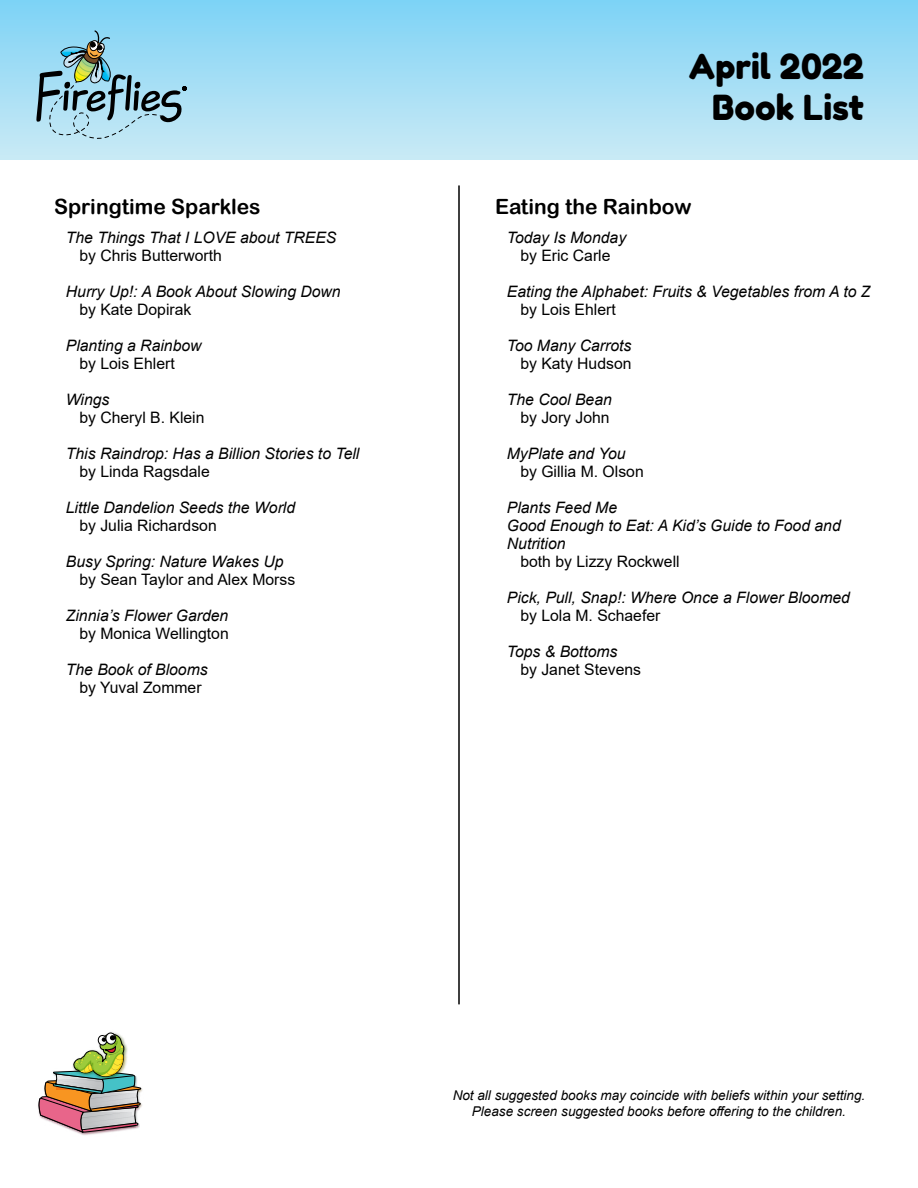
<style>
.page{position:relative;width:918px;height:1188px;background:#fff}
.page>*{position:absolute;margin:0;border:0;box-sizing:border-box;transform-origin:0 0}
.t1{font:34.5px/41.4px "Fredoka One";color:#000;text-align:right}
.t2{font:21px "Arial Rounded MT Bold";color:#000}
.t3{font:italic 15.75px/18px "Arial";color:#000}
.t4{font:15.75px "Arial";color:#000}
.t5{font:italic 13.5px/16.2px "Arial";color:#000;text-align:center}
</style>
<div class="page">
<div style="left:0;top:0;width:918px;height:160px;background:linear-gradient(to bottom,#7dd2f6,#caeaf5)"></div>
<hr style="left:458px;top:185px;width:2px;height:819px;background:#000">
<svg style="left:36px;top:30px;width:150px;height:115px;background:#8fbecd"></svg>
<img style="left:38px;top:1088px;width:105px;height:47px">
<img style="left:39px;top:1033px;width:102px;height:99px">
<h2 class="t2" style="left:54px;top:194px;width:208px">Springtime Sparkles</h2>
<p class="t3" style="left:66px;top:229px;width:272px">The Things That I LOVE about TREES</p>
<p class="t4" style="left:79px;top:244px;width:144px">by Chris Butterworth</p>
<p class="t3" style="left:66px;top:283px;width:276px">Hurry Up!: A Book About Slowing Down</p>
<p class="t4" style="left:79px;top:298px;width:114px">by Kate Dopirak</p>
<p class="t3" style="left:66px;top:337px;width:137px">Planting a Rainbow</p>
<p class="t4" style="left:79px;top:352px;width:97px">by Lois Ehlert</p>
<p class="t3" style="left:66px;top:391px;width:45px">Wings</p>
<p class="t4" style="left:79px;top:406px;width:127px">by Cheryl B. Klein</p>
<p class="t3" style="left:66px;top:445px;width:295px">This Raindrop: Has a Billion Stories to Tell</p>
<p class="t4" style="left:79px;top:460px;width:132px">by Linda Ragsdale</p>
<p class="t3" style="left:66px;top:499px;width:231px">Little Dandelion Seeds the World</p>
<p class="t4" style="left:79px;top:514px;width:139px">by Julia Richardson</p>
<p class="t3" style="left:66px;top:553px;width:219px">Busy Spring: Nature Wakes Up</p>
<p class="t4" style="left:79px;top:568px;width:217px">by Sean Taylor and Alex Morss</p>
<p class="t3" style="left:66px;top:607px;width:164px">Zinnia’s Flower Garden</p>
<p class="t4" style="left:79px;top:622px;width:151px">by Monica Wellington</p>
<p class="t3" style="left:66px;top:661px;width:143px">The Book of Blooms</p>
<p class="t4" style="left:79px;top:677px;width:124px">by Yuval Zommer</p>
<h1 class="t1" style="left:689px;top:46px;width:177px">April 2022<br>Book List</h1>
<h2 class="t2" style="left:495px;top:194px;width:198px">Eating the Rainbow</h2>
<p class="t3" style="left:507px;top:229px;width:121px">Today Is Monday</p>
<p class="t4" style="left:520px;top:244px;width:92px">by Eric Carle</p>
<p class="t3" style="left:507px;top:283px;width:365px">Eating the Alphabet: Fruits &amp; Vegetables from A to Z</p>
<p class="t4" style="left:520px;top:298px;width:97px">by Lois Ehlert</p>
<p class="t3" style="left:507px;top:337px;width:126px">Too Many Carrots</p>
<p class="t4" style="left:520px;top:352px;width:113px">by Katy Hudson</p>
<p class="t3" style="left:507px;top:391px;width:107px">The Cool Bean</p>
<p class="t4" style="left:520px;top:406px;width:91px">by Jory John</p>
<p class="t3" style="left:507px;top:445px;width:120px">MyPlate and You</p>
<p class="t4" style="left:520px;top:460px;width:125px">by Gillia M. Olson</p>
<p class="t3" style="left:507px;top:499px;width:335px">Plants Feed Me<br>Good Enough to Eat: A Kid’s Guide to Food and<br>Nutrition</p>
<p class="t4" style="left:520px;top:550px;width:161px">both by Lizzy Rockwell</p>
<p class="t3" style="left:507px;top:589px;width:345px">Pick, Pull, Snap!: Where Once a Flower Bloomed</p>
<p class="t4" style="left:520px;top:604px;width:142px">by Lola M. Schaefer</p>
<p class="t3" style="left:507px;top:643px;width:112px">Tops &amp; Bottoms</p>
<p class="t4" style="left:520px;top:659px;width:122px">by Janet Stevens</p>
<p class="t5" style="left:453px;top:1087px;width:414px">Not all suggested books may coincide with beliefs within your setting.<br>Please screen suggested books before offering to the children.</p>
</div>
